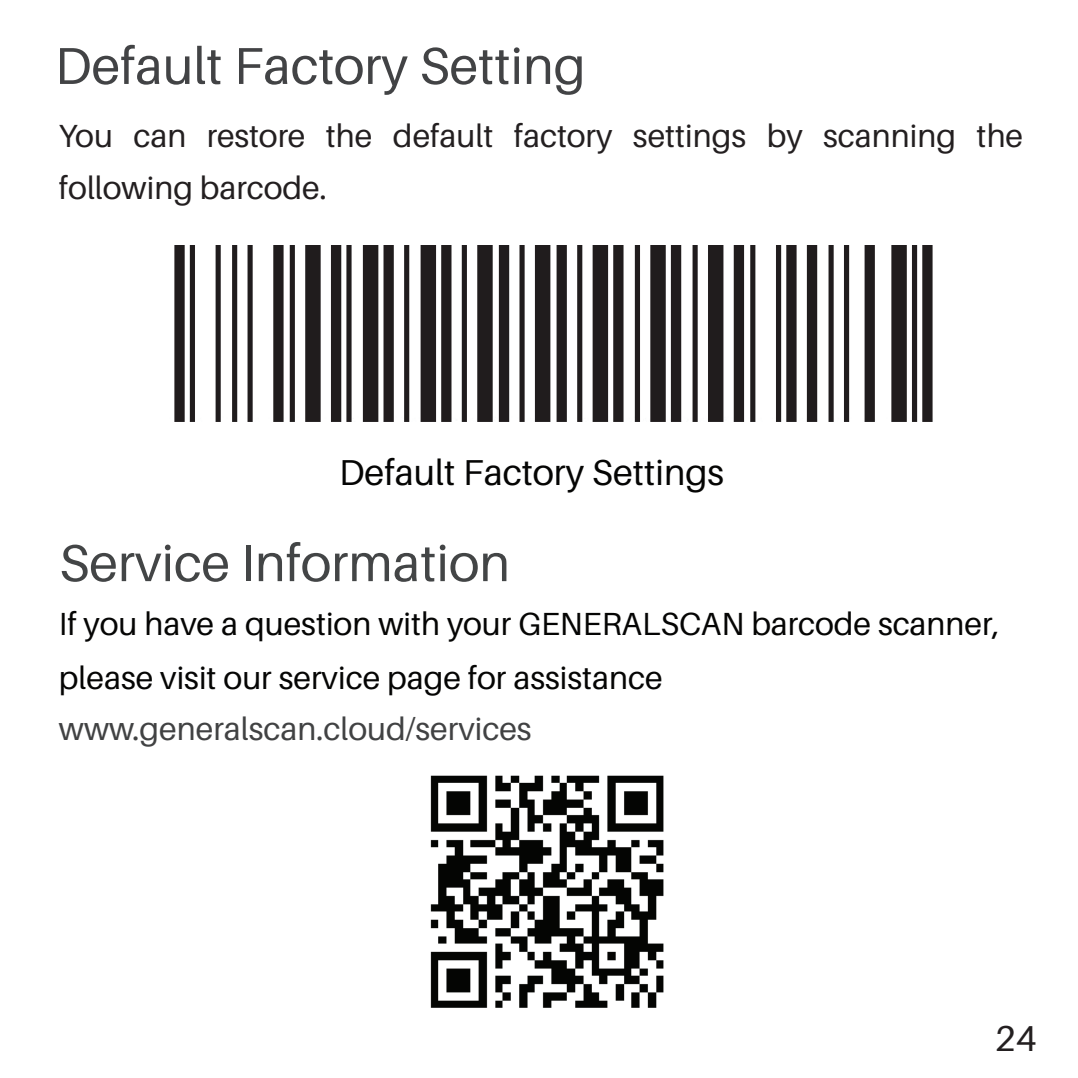
<style>
.page{position:relative;width:1078px;height:1078px;background:#fff}
.page>*{position:absolute;margin:0;border:0;box-sizing:border-box;transform-origin:0 0}
.t1{font:52px "Aileron";color:#424345}
.t2{font:52px "Aileron";color:#434546}
.t3{font:36px "Aileron";color:#050504}
.t4{font:36px "Aileron";color:#231f20}
.t5{font:32px/54px "Aileron";color:#050504}
.t6{font:32px/52px "Aileron";color:#231f20}
.t7{font:32px "Aileron";color:#414243}
</style>
<div class="page">
<img style="left:174px;top:245px;width:759px;height:177px">
<img style="left:430px;top:775px;width:234px;height:233px">
<h1 class="t1" style="left:55px;top:37px;width:532px">Default Factory Setting</h1>
<p class="t6" style="left:59px;top:110px;width:965px">You can restore the default factory settings by scanning the following barcode.</p>
<p class="t3" style="left:339px;top:453px;width:386px">Default Factory Settings</p>
<h1 class="t2" style="left:59px;top:534px;width:452px">Service Information</h1>
<p class="t5" style="left:59px;top:597px;width:942px">If you have a question with your GENERALSCAN barcode scanner, please visit our service page for assistance</p>
<p class="t7" style="left:59px;top:711px;width:474px">www.generalscan.cloud/services</p>
<p class="t4" style="left:994px;top:1018px;width:43px">24</p>
</div>
